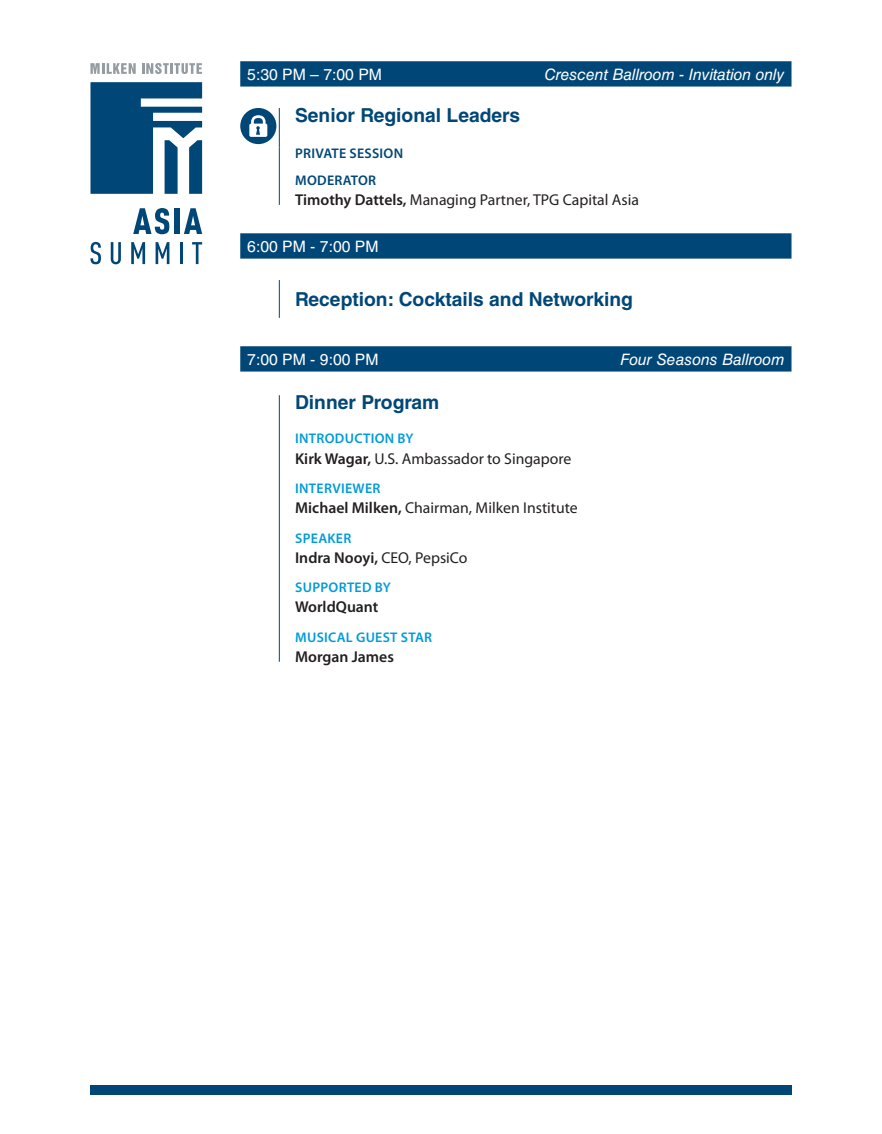
<style>
.page{position:relative;width:882px;height:1134px;background:#fff}
.page>*{position:absolute;margin:0;border:0;box-sizing:border-box;transform-origin:0 0}
.t1{font:700 19.25px "Helvetica LT Std";color:#004777}
.t2{font:15.75px "Myriad Pro";color:#231f20}
.t3{font:italic 15.75px "Helvetica LT Std";color:#fff}
.t4{font:600 15.75px "Myriad Pro";color:#231f20}
.t5{font:15.75px "Helvetica LT Std";color:#fff}
.t6{font:600 14px "Myriad Pro";letter-spacing:.02em;color:#009cd9}
.t7{font:600 14px/26.9px "Myriad Pro";letter-spacing:.02em;color:#004777}
.s1{font-weight:600}
.s2{font-weight:400}
</style>
<div class="page">
<svg style="left:133px;top:208px;width:36px;height:26px"></svg>
<div style="left:175px;top:208px;width:5px;height:26px;background:#004777"></div>
<svg style="left:184px;top:208px;width:18px;height:26px"></svg>
<svg style="left:90px;top:242px;width:11px;height:22px"></svg>
<svg style="left:111px;top:242px;width:10px;height:22px"></svg>
<svg style="left:131px;top:242px;width:14px;height:22px"></svg>
<svg style="left:156px;top:242px;width:13px;height:22px"></svg>
<hr style="left:180px;top:242px;width:3px;height:22px;background:#004777">
<svg style="left:192px;top:242px;width:10px;height:22px"></svg>
<svg style="left:90px;top:63px;width:46px;height:11px"></svg>
<svg style="left:142px;top:63px;width:60px;height:11px"></svg>
<svg style="left:90px;top:82px;width:112px;height:112px"></svg>
<svg style="left:240px;top:61px;width:552px;height:26px;background:#074c7a"></svg>
<hr style="left:279px;top:108px;width:1px;height:39px;background:#004777">
<hr style="left:279px;top:147px;width:1px;height:58px;background:#004777">
<svg style="left:240px;top:108px;width:36px;height:36px"></svg>
<svg style="left:240px;top:233px;width:552px;height:26px;background:#074c7a"></svg>
<hr style="left:279px;top:280px;width:1px;height:38px;background:#004777">
<svg style="left:240px;top:346px;width:552px;height:26px;background:#074c7a"></svg>
<hr style="left:279px;top:395px;width:1px;height:38px;background:#004777">
<hr style="left:279px;top:433px;width:1px;height:229px;background:#004777">
<div style="left:90px;top:1085px;width:702px;height:10px;background:#004777"></div>
<p class="t5" style="left:247px;top:65px;width:136px">5:30 PM – 7:00 PM</p>
<p class="t3" style="left:545px;top:65px;width:241px">Crescent Ballroom - Invitation only</p>
<p class="t1" style="left:295px;top:103px;width:227px">Senior Regional Leaders</p>
<p class="t7" style="left:295px;top:139px;width:110px">PRIVATE SESSION<br>MODERATOR</p>
<p class="t2" style="left:295px;top:190px;width:345px"><span class="s1">Timothy Dattels,</span> Managing Partner, TPG Capital Asia</p>
<p class="t5" style="left:247px;top:237px;width:133px">6:00 PM - 7:00 PM</p>
<p class="t1" style="left:295px;top:287px;width:339px">Reception: Cocktails and Networking</p>
<p class="t5" style="left:247px;top:350px;width:133px">7:00 PM - 9:00 PM</p>
<p class="t3" style="left:620px;top:350px;width:166px">Four Seasons Ballroom</p>
<p class="t1" style="left:295px;top:390px;width:146px">Dinner Program</p>
<p class="t6" style="left:295px;top:430px;width:120px">INTRODUCTION BY</p>
<p class="t2" style="left:295px;top:449px;width:278px"><span class="s1">Kirk Wagar,</span> U.S. Ambassador to Singapore</p>
<p class="t6" style="left:295px;top:479px;width:87px">INTERVIEWER</p>
<p class="t2" style="left:295px;top:498px;width:284px"><span class="s1">Michael Milken,</span> Chairman, Milken Institute</p>
<p class="t6" style="left:295px;top:529px;width:58px">SPEAKER</p>
<p class="t4" style="left:295px;top:547px;width:174px">Indra Nooyi, <span class="s2">CEO, PepsiCo</span></p>
<p class="t6" style="left:295px;top:579px;width:97px">SUPPORTED BY</p>
<p class="t4" style="left:295px;top:597px;width:85px">WorldQuant</p>
<p class="t6" style="left:295px;top:628px;width:138px">MUSICAL GUEST STAR</p>
<p class="t4" style="left:295px;top:646px;width:100px">Morgan James</p>
</div>
